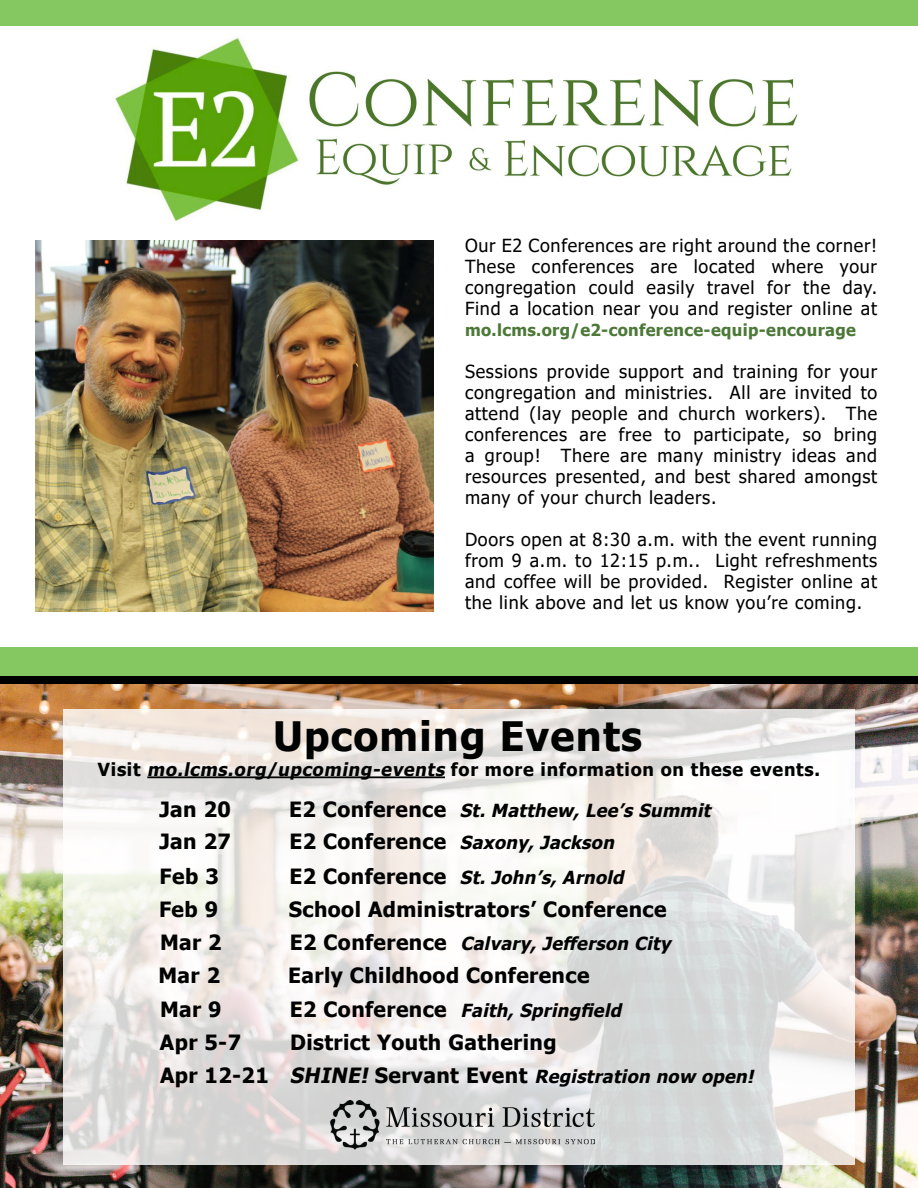
<style>
.page{position:relative;width:918px;height:1188px;background:#fff}
.page>*{position:absolute;margin:0;border:0;box-sizing:border-box;transform-origin:0 0}
.t1{font:700 40.5px "Tahoma";letter-spacing:.03em;color:#000101}
.t2{font:700 21px/34px "Tahoma";letter-spacing:.02em;color:#010101}
.t3{font:700 21px "Tahoma";color:#000101}
.t4{font:18px/21px "Tahoma";letter-spacing:.04em;color:#000;text-align:justify}
.t5{font:italic 700 18px "Tahoma";color:#010101}
.t6{font:700 18px "Tahoma";letter-spacing:.04em;color:#000101}
.t7{font:italic 700 18px "Tahoma";color:#000101}
.t8{font:700 16.5px "Tahoma";letter-spacing:.02em;color:#4c7838}
.s1{font-style:italic}
.s2{font-style:normal;font-size:21px}
.s3{font-size:21px}
</style>
<div class="page">
<img style="left:0;top:684px;width:918px;height:504px">
<svg style="left:64px;top:710px;width:791px;height:455px"></svg>
<div style="left:0;top:647px;width:918px;height:35px;background:#85c760"></div>
<img style="left:115px;top:37px;width:683px;height:185px">
<img style="left:35px;top:240px;width:398px;height:371px">
<div style="left:0;top:0;width:918px;height:26px;background:#85c760"></div>
<hr style="left:147px;top:776px;width:298px;height:2px;background:#000101">
<img style="left:330px;top:1100px;width:264px;height:50px">
<svg style="left:0;top:1171px;width:73px;height:17px"></svg>
<div style="left:0;top:677px;width:918px;height:7px;background:#000101"></div>
<p class="t4" style="left:465px;top:236px;width:414px">Our E2 Conferences are right around the corner!<br>These conferences are located where your congregation could easily travel for the day.<br>Find a location near you and register online at</p>
<p class="t8" style="left:465px;top:318px;width:392px">mo.lcms.org/e2-conference-equip-encourage</p>
<p class="t4" style="left:465px;top:362px;width:414px">Sessions provide support and training for your congregation and ministries. All are invited to attend (lay people and church workers). The conferences are free to participate, so bring a group! There are many ministry ideas and resources presented, and best shared amongst many of your church leaders.</p>
<p class="t4" style="left:465px;top:530px;width:414px">Doors open at 8:30 a.m. with the event running from 9 a.m. to 12:15 p.m.. Light refreshments and coffee will be provided. Register online at the link above and let us know you’re coming.</p>
<h1 class="t1" style="left:273px;top:708px;width:370px">Upcoming Events</h1>
<p class="t6" style="left:98px;top:757px;width:724px">Visit <span class="s1">mo.lcms.org/upcoming-events</span>for more information on these events.</p>
<p class="t3" style="left:159px;top:794px;width:73px">Jan 20</p>
<p class="t5" style="left:289px;top:798px;width:428px"><span class="s2">E 2 C o n fe r e n c e</span> St.Matthew,Lee’sSummit</p>
<p class="t2" style="left:159px;top:825px;width:73px">Jan 27</p>
<p class="t7" style="left:289px;top:830px;width:332px"><span class="s2">E 2 C o n fe r e n c e</span> Saxony,Jackson</p>
<p class="t2" style="left:160px;top:860px;width:61px">Feb 3</p>
<p class="t5" style="left:289px;top:865px;width:341px"><span class="s2">E 2 C o n fe r e n c e</span> St.John’s,Arnold</p>
<p class="t2" style="left:159px;top:893px;width:61px">Feb 9</p>
<p class="t2" style="left:289px;top:893px;width:379px">School Administrators’ Conference</p>
<p class="t2" style="left:160px;top:927px;width:63px">Mar 2</p>
<p class="t2" style="left:158px;top:959px;width:65px">Mar 2<br>Mar 9</p>
<p class="t5" style="left:290px;top:931px;width:388px"><span class="s2">E 2 C o n fe r e n c e</span> Calvary,Jefferson City</p>
<p class="t2" style="left:288px;top:959px;width:303px">Early Childhood Conference</p>
<p class="t5" style="left:290px;top:998px;width:338px"><span class="s2">E 2 C o n fe r e n c e</span> Faith,Springfield</p>
<p class="t2" style="left:160px;top:1026px;width:83px">Apr 5-7</p>
<p class="t2" style="left:290px;top:1026px;width:268px">District Youth Gathering</p>
<p class="t2" style="left:160px;top:1059px;width:110px">Apr 12-21</p>
<p class="t5" style="left:290px;top:1064px;width:471px"><span class="s3">SHINE!</span> <span class="s2">S e rv a n t E v e n t</span> Registration now open!</p>
</div>
